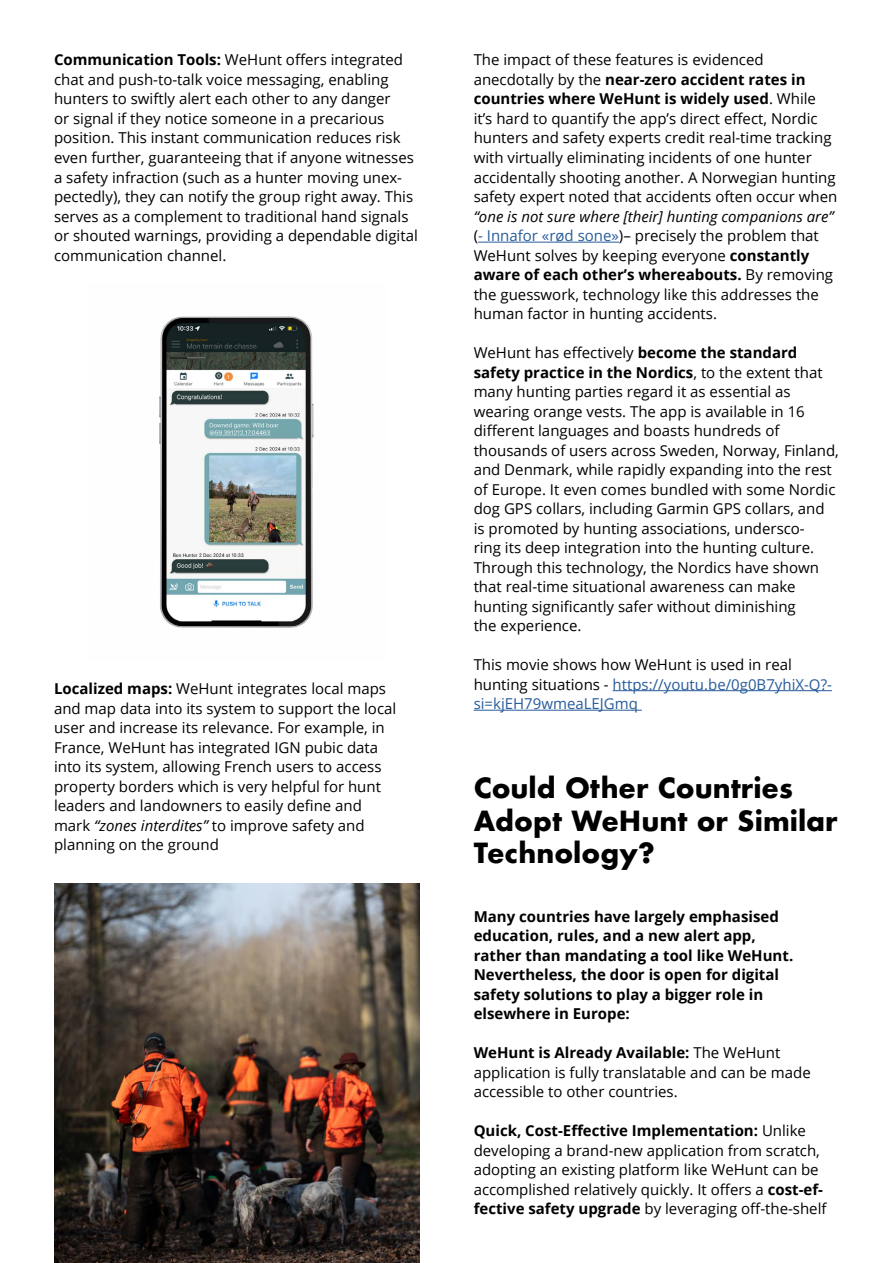
<style>
.page{position:relative;width:893px;height:1263px;background:#fff}
.page>*{position:absolute;margin:0;border:0;box-sizing:border-box;transform-origin:0 0}
.t1{font:700 27px/32.4px "Futura";color:#000}
.t2{font:15px/19.5px "Open Sans";color:#000}
.t3{font:700 15px/19.5px "Open Sans";color:#000}
.s1{font-weight:700}
.s2{font-style:italic}
.s3{color:#275b9b}
</style>
<div class="page">
<img style="left:159px;top:316px;width:155px;height:312px">
<img style="left:54px;top:883px;width:365px;height:380px">
<hr style="left:478px;top:242px;width:141px;height:1px;background:#275b9b">
<hr style="left:613px;top:690px;width:219px;height:1px;background:#275b9b">
<hr style="left:474px;top:710px;width:168px;height:1px;background:#275b9b">
<p class="t2" style="left:54px;top:50px;width:365px"><span class="s1">Communication Tools:</span> WeHunt offers integrated chat and push-to-talk voice messaging, enabling hunters to swiftly alert each other to any danger<br>or signal if they notice someone in a precarious position. This instant communication reduces risk even further, guaranteeing that if anyone witnesses a safety infraction (such as a hunter moving unex&shy;pectedly), they can notify the group right away. This serves as a complement to traditional hand signals or shouted warnings, providing a dependable digital communication channel.</p>
<p class="t2" style="left:54px;top:679px;width:344px"><span class="s1">Localized maps:</span> WeHunt integrates local maps and map data into its system to support the local user and increase its relevance. For example, in France, WeHunt has integrated IGN pubic data into its system, allowing French users to access property borders which is very helpful for hunt leaders and landowners to easily define and mark <span class="s2">“zones interdites”</span> to improve safety and planning on the ground</p>
<p class="t2" style="left:474px;top:50px;width:365px">The impact of these features is evidenced anecdotally by the <span class="s1">near-zero accident rates in countries where WeHunt is widely used</span>. While it’s hard to quantify the app’s direct effect, Nordic hunters and safety experts credit real-time tracking with virtually eliminating incidents of one hunter accidentally shooting another. A Norwegian hunting safety expert noted that accidents often occur when</p>
<p class="t2" style="left:474px;top:206px;width:362px"><span class="s2">“one is not sure where [their] hunting companions are” </span>(<span class="s3">- Innafor «rød sone»</span>)– precisely the problem that WeHunt solves by keeping everyone <span class="s1">constantly aware of each other’s whereabouts.</span> By removing the guesswork, technology like this addresses the human factor in hunting accidents.</p>
<p class="t2" style="left:474px;top:342px;width:367px">WeHunt has effectively <span class="s1">become the standard safety practice in the Nordics</span>, to the extent that many hunting parties regard it as essential as wearing orange vests. The app is available in 16 different languages and boasts hundreds of thousands of users across Sweden, Norway, Finland, and Denmark, while rapidly expanding into the rest of Europe. It even comes bundled with some Nordic dog GPS collars, including Garmin GPS collars, and is promoted by hunting associations, undersco-<br>ring its deep integration into the hunting culture.<br>Through this technology, the Nordics have shown that real-time situational awareness can make hunting significantly safer without diminishing<br>the experience.</p>
<p class="t2" style="left:474px;top:654px;width:360px">This movie shows how WeHunt is used in real hunting situations - <span class="s3">https://youtu.be/0g0B7yhiX-Q?- si=kjEH79wmeaLEJGmq</span></p>
<h1 class="t1" style="left:474px;top:772px;width:366px">Could Other Countries<br>Adopt WeHunt or Similar<br>Technology?</h1>
<p class="t3" style="left:474px;top:906px;width:321px">Many countries have largely emphasised education, rules, and a new alert app, rather than mandating a tool like WeHunt.<br>Nevertheless, the door is open for digital safety solutions to play a bigger role in elsewhere in Europe:</p>
<p class="t2" style="left:474px;top:1043px;width:339px"><span class="s1">WeHunt is Already Available:</span> The WeHunt application is fully translatable and can be made accessible to other countries.</p>
<p class="t2" style="left:474px;top:1121px;width:354px"><span class="s1">Quick, Cost-Effective Implementation:</span> Unlike developing a brand-new application from scratch, adopting an existing platform like WeHunt can be accomplished relatively quickly. It offers a <span class="s1">cost-ef&shy;fective safety upgrade</span> by leveraging off-the-shelf</p>
</div>
